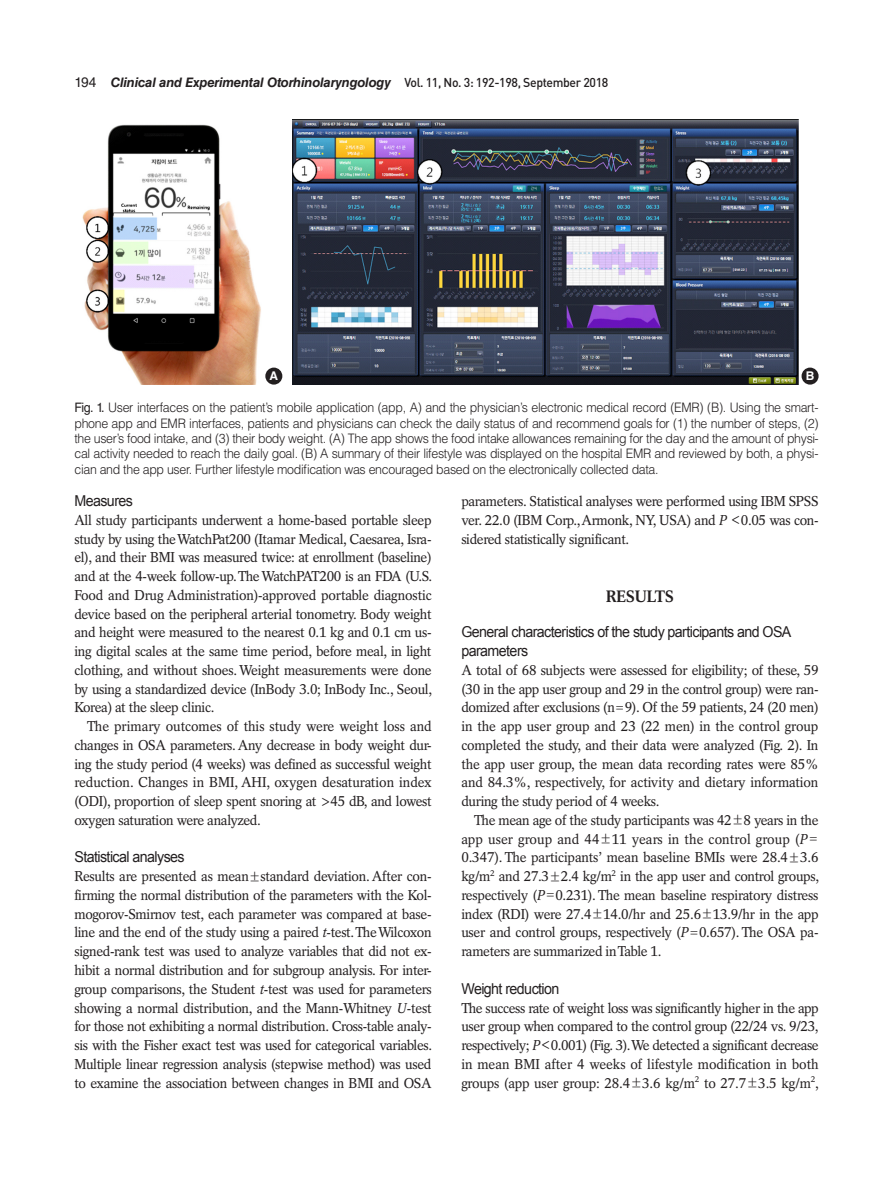
<style>
.page{position:relative;width:893px;height:1191px;background:#fff}
.page>*{position:absolute;margin:0;border:0;box-sizing:border-box;transform-origin:0 0}
.본문_대제목{font:700 16.5px "Rotation LT Std";color:#231f20;scale:.95 1}
.본문_중제목{font:15px/18.8px "Arial";letter-spacing:-.04em;color:#231f20;scale:.95 1}
.본문_0{font:14.25px/18.8px "Rotation LT Std";letter-spacing:-.025em;color:#231f20;text-align:justify;scale:.95 1}
.본문{font:14.25px/18.8px "Rotation LT Std";letter-spacing:-.025em;color:#231f20;text-align:justify;scale:.95 1}
.표_그림_설명{font:300 13.05px/15.3px "Helvetica LT Std";letter-spacing:-.025em;color:#231f20;text-align:justify;scale:.95 1}
.t1{font:italic 700 13.05px "Helvetica LT Std";letter-spacing:-.015em;color:#231f20}
.t2{font:700 12px "Helvetica LT Std";color:#fff}
.s1{font-weight:400;font-style:normal;font-size:13.8px}
.s2{font-family:"DIN Pro";font-weight:500;font-style:normal;font-size:12.75px}
.s3{font-weight:400}
.s4{font-family:"Dotum"}
.s5{font-style:italic}
</style>
<div class="page">
<img style="left:82px;top:124px;width:187px;height:260px">
<div style="left:265px;top:367px;width:17px;height:17px;background:#231f20;border-radius:50%"></div>
<img style="left:292px;top:119px;width:507px;height:265px">
<div style="left:801px;top:367px;width:18px;height:17px;background:#231f20;border-radius:50%"></div>
<p class="t1" style="left:74px;top:74px;width:535px"><span class="s1">194</span> Clinical and Experimental Otorhinolaryngology <span class="s2">Vol. 11, No. 3: 192-198, September 2018</span></p>
<p class="t2" style="left:269px;top:368px;width:10px">A</p>
<p class="t2" style="left:806px;top:368px;width:10px">B</p>
<p class="표_그림_설명" style="left:74px;top:400px;width:785px"><span class="s3">Fig. 1.</span> User interfaces on the patient’s mobile application (app, A) and the physician’s electronic medical record (EMR) (B). Using the smart&shy;phone app and EMR interfaces, patients and physicians can check the daily status of and recommend goals for (1) the number of steps, (2) the user’s food intake, and (3) their body weight. (A) The app shows the food intake allowances remaining for the day and the amount of physi&shy;cal activity needed to reach the daily goal. (B) A summary of their lifestyle was displayed on the hospital EMR and reviewed by both, a physi&shy;cian and the app user. Further lifestyle modification was encouraged based on the electronically collected data.</p>
<p class="본문_중제목" style="left:74px;top:491px;width:63px">Measures</p>
<p class="본문_0" style="left:74px;top:510px;width:378px">All study participants underwent a home-based portable sleep study by using the WatchPat200 (Itamar Medical, Caesarea, Isra&shy;el), and their BMI was measured twice: at enrollment (baseline) and at the 4-week follow-up. The WatchPAT200 is an FDA (U.S.<br>Food and Drug Administration)-approved portable diagnostic device based on the peripheral arterial tonometry. Body weight and height were measured to the nearest 0.1 kg and 0.1 cm us&shy;ing digital scales at the same time period, before meal, in light clothing, and without shoes. Weight measurements were done by using a standardized device (InBody 3.0; InBody Inc., Seoul, Korea) at the sleep clinic.</p>
<p class="본문" style="left:74px;top:717px;width:378px;text-indent:13px">The primary outcomes of this study were weight loss and changes in OSA parameters. Any decrease in body weight dur&shy;ing the study period (4 weeks) was defined as successful weight reduction. Changes in BMI, AHI, oxygen desaturation index (ODI), proportion of sleep spent snoring at <span class="s4">&gt;</span>45 dB, and lowest oxygen saturation were analyzed.</p>
<p class="본문_중제목" style="left:74px;top:848px;width:118px">Statistical analyses</p>
<p class="본문_0" style="left:74px;top:867px;width:378px">Results are presented as mean<span class="s4">±</span>standard deviation. After con&shy;firming the normal distribution of the parameters with the Kol&shy;mogorov-Smirnov test, each parameter was compared at base&shy;line and the end of the study using a paired <span class="s5">t</span>-test. The Wilcoxon signed-rank test was used to analyze variables that did not ex&shy;hibit a normal distribution and for subgroup analysis. For inter&shy;group comparisons, the Student <span class="s5">t</span>-test was used for parameters showing a normal distribution, and the Mann-Whitney <span class="s5">U</span>-test for those not exhibiting a normal distribution. Cross-table analy&shy;sis with the Fisher exact test was used for categorical variables.<br>Multiple linear regression analysis (stepwise method) was used to examine the association between changes in BMI and OSA</p>
<p class="본문_0" style="left:461px;top:492px;width:377px">parameters. Statistical analyses were performed using IBM SPSS ver. 22.0 (IBM Corp., Armonk, NY, USA) and <span class="s5">P</span> <span class="s4">&lt;</span>0.05 was con&shy;sidered statistically significant.</p>
<p class="본문_대제목" style="left:606px;top:586px;width:73px">RESULTS</p>
<p class="본문_중제목" style="left:461px;top:623px;width:349px">General characteristics of the study participants and OSA parameters</p>
<p class="본문_0" style="left:461px;top:660px;width:378px">A total of 68 subjects were assessed for eligibility; of these, 59 (30 in the app user group and 29 in the control group) were ran&shy;domized after exclusions (n<span class="s4">=</span>9). Of the 59 patients, 24 (20 men) in the app user group and 23 (22 men) in the control group completed the study, and their data were analyzed (Fig. 2). In the app user group, the mean data recording rates were 85% and 84.3%, respectively, for activity and dietary information during the study period of 4 weeks.</p>
<p class="본문" style="left:461px;top:810px;width:378px;text-align:left;text-indent:13px">The mean age of the study participants was 42<span class="s4">±</span>8 years in the app user group and 44<span class="s4">±</span>11 years in the control group (<span class="s5">P</span><span class="s4">= </span>0.347). The participants’ mean baseline BMIs were 28.4<span class="s4">±</span>3.6 kg/m<sup>2</sup> and 27.3<span class="s4">±</span>2.4 kg/m<sup>2</sup> in the app user and control groups, respectively (<span class="s5">P</span><span class="s4">=</span>0.231). The mean baseline respiratory distress index (RDI) were 27.4<span class="s4">±</span>14.0/hr and 25.6<span class="s4">±</span>13.9/hr in the app user and control groups, respectively (<span class="s5">P</span><span class="s4">=</span>0.657). The OSA pa&shy;rameters are summarized in Table 1.</p>
<p class="본문_중제목" style="left:461px;top:979px;width:105px">Weight reduction</p>
<p class="본문_0" style="left:461px;top:998px;width:378px">The success rate of weight loss was significantly higher in the app user group when compared to the control group (22/24 vs. 9/23, respectively; <span class="s5">P</span><span class="s4">&lt;</span>0.001) (Fig. 3). We detected a significant decrease in mean BMI after 4 weeks of lifestyle modification in both groups (app user group: 28.4<span class="s4">±</span>3.6 kg/m<sup>2</sup> to 27.7<span class="s4">±</span>3.5 kg/m<sup>2</sup>,</p>
</div>
